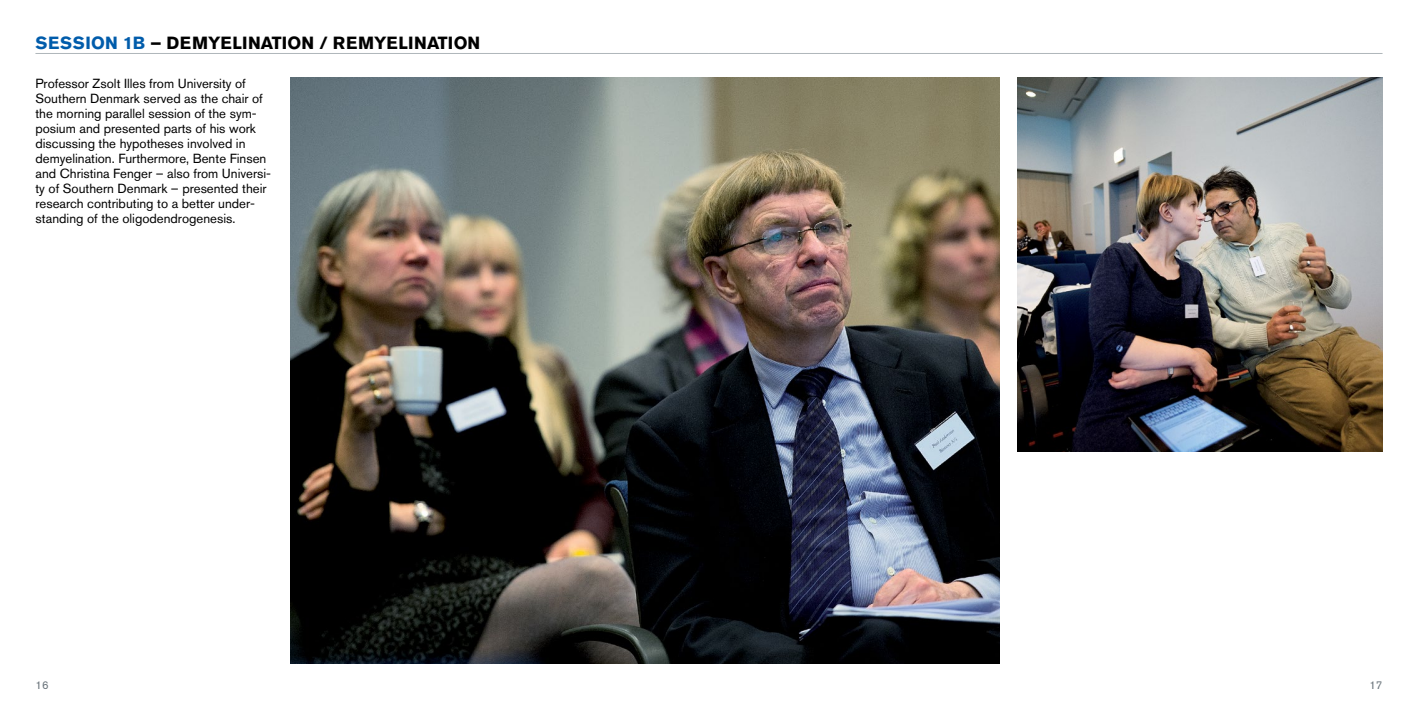
<style>
.page{position:relative;width:1418px;height:709px;background:#fff}
.page>*{position:absolute;margin:0;border:0;box-sizing:border-box;transform-origin:0 0}
.t1{font:700 17.5px "Akzidenz Grotesk BE";letter-spacing:.02em;color:#000}
.t2{font:13.12px/15px "Akzidenz Grotesk BE";color:#000}
.t3{font:11.25px "Akzidenz Grotesk BE";color:#6a747b}
.s1{color:#005cab}
</style>
<div class="page">
<img style="left:291px;top:78px;width:708px;height:585px">
<img style="left:1017px;top:78px;width:365px;height:374px">
<hr style="left:35px;top:53px;width:674px;height:1px;background:#b0b7bb">
<hr style="left:709px;top:53px;width:673px;height:1px;background:#b0b7bb">
<h1 class="t1" style="left:35px;top:32px;width:446px"><span class="s1">SESS ION 1B</span> – DEMYELINATION / REMYELINATION</h1>
<p class="t2" style="left:35px;top:76px;width:237px">Professor Zsolt Illes from University of Southern Denmark served as the chair of the morning parallel session of the sym&shy;posium and presented parts of his work discussing the hypotheses involved in demyelination. Furthermore, Bente Finsen and Christina Fenger – also from Universi&shy;ty of Southern Denmark – presented their research contributing to a better under&shy;standing of the oligodendrogenesis.</p>
<p class="t3" style="left:35px;top:678px;width:15px">16</p>
<p class="t3" style="left:1369px;top:678px;width:15px">17</p>
</div>
